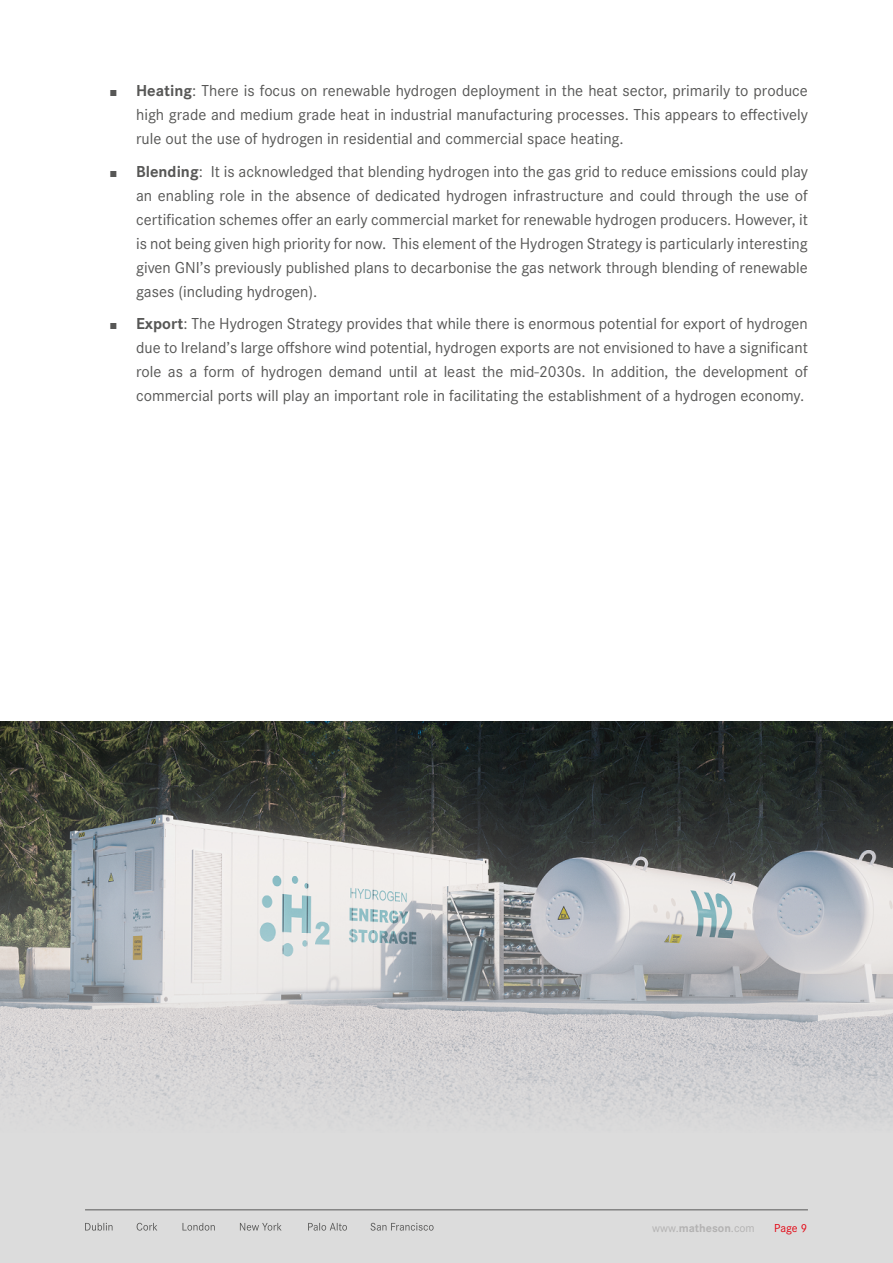
<style>
.page{position:relative;width:893px;height:1263px;background:#fff}
.page>*{position:absolute;margin:0;border:0;box-sizing:border-box;transform-origin:0 0}
.t1{font:16.5px/24px "Corporate S Pro";color:#575756;text-align:justify}
.t2{font:12px "Corporate S Pro";color:#b3b2b2}
.t3{font:12px "Corporate S Pro";color:#e30613}
.s1{font-size:9px}
.s2{font-weight:700}
</style>
<div class="page">
<div style="left:0;top:722px;width:893px;height:541px;background:#dcdcdc"></div>
<img style="left:0;top:722px;width:893px;height:400px">
<hr style="left:85px;top:1209px;width:723px;height:1px;background:#575756">
<svg style="left:85px;top:1223px;width:349px;height:7px"></svg>
<p class="t1" style="left:136px;top:77px;width:673px;text-indent:-26px"><span class="s1">■</span> <span class="s2">Heating</span>: There is focus on renewable hydrogen deployment in the heat sector, primarily to produce high grade and medium grade heat in industrial manufacturing processes. This appears to effectively rule out the use of hydrogen in residential and commercial space heating.</p>
<p class="t1" style="left:136px;top:158px;width:673px;text-indent:-26px"><span class="s1">■</span> <span class="s2">Blending</span>: It is acknowledged that blending hydrogen into the gas grid to reduce emissions could play an enabling role in the absence of dedicated hydrogen infrastructure and could through the use of certification schemes offer an early commercial market for renewable hydrogen producers. However, it is not being given high priority for now. This element of the Hydrogen Strategy is particularly interesting given GNI’s previously published plans to decarbonise the gas network through blending of renewable gases (including hydrogen).</p>
<p class="t1" style="left:136px;top:310px;width:673px;text-indent:-26px"><span class="s1">■</span> <span class="s2">Export</span>: The Hydrogen Strategy provides that while there is enormous potential for export of hydrogen due to Ireland’s large offshore wind potential, hydrogen exports are not envisioned to have a significant role as a form of hydrogen demand until at least the mid-2030s. In addition, the development of commercial ports will play an important role in facilitating the establishment of a hydrogen economy.</p>
<p class="t2" style="left:652px;top:1219px;width:104px">www.<span class="s2">matheson</span>.com</p>
<p class="t3" style="left:774px;top:1219px;width:34px">Page 9</p>
</div>
